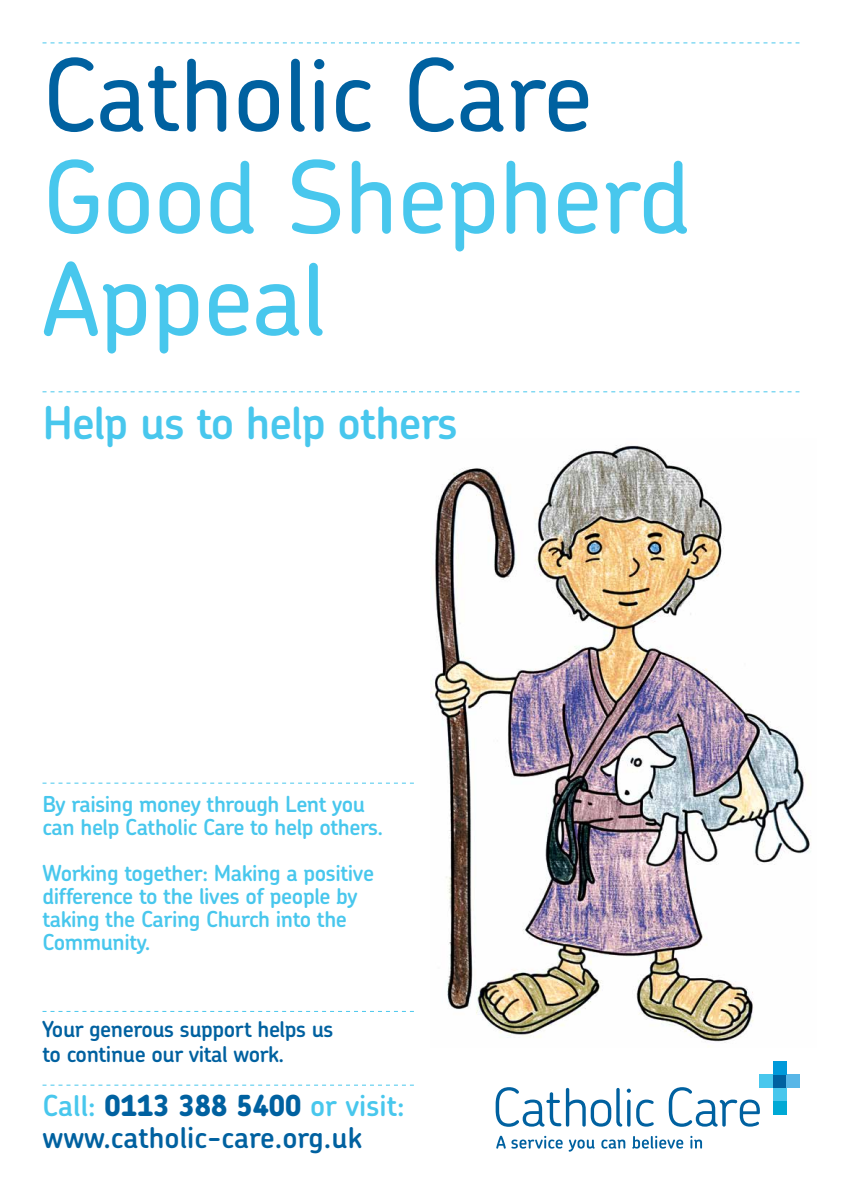
<style>
.page{position:relative;width:842px;height:1191px;background:#fff}
.page>*{position:absolute;margin:0;border:0;box-sizing:border-box;transform-origin:0 0}
.t1{font:500 100px/102px "Chevin";color:#48c7ed}
.t2{font:500 100px "Chevin";letter-spacing:-.005em;color:#0061a0}
.t3{font:600 45px "Chevin";letter-spacing:-.02em;color:#48c7ed}
.t4{font:600 29px/32px "Chevin";color:#0061a0}
.t5{font:600 22px/23px "Chevin";letter-spacing:-.02em;color:#48c7ed}
.t6{font:600 22px/25px "Chevin";letter-spacing:-.02em;color:#0061a0}
.s1{color:#48c7ed}
.s2{font-weight:800}
</style>
<div class="page">
<img style="left:431px;top:445px;width:380px;height:598px">
<svg style="left:43px;top:42px;width:756px;height:1px"></svg>
<svg style="left:496px;top:1135px;width:67px;height:13px"></svg>
<svg style="left:569px;top:1139px;width:26px;height:12px"></svg>
<svg style="left:601px;top:1139px;width:24px;height:9px"></svg>
<svg style="left:632px;top:1135px;width:51px;height:13px"></svg>
<svg style="left:690px;top:1135px;width:12px;height:13px"></svg>
<svg style="left:496px;top:1087px;width:158px;height:39px"></svg>
<svg style="left:669px;top:1087px;width:91px;height:39px"></svg>
<div style="left:773px;top:1101px;width:13px;height:13px;background:#00a9d5"></div>
<div style="left:773px;top:1087px;width:13px;height:14px;background:#48c7ed"></div>
<div style="left:773px;top:1074px;width:13px;height:13px;background:#0061a0"></div>
<div style="left:786px;top:1074px;width:13px;height:13px;background:#58b6e7"></div>
<div style="left:760px;top:1074px;width:13px;height:13px;background:#48c7ed"></div>
<div style="left:773px;top:1061px;width:13px;height:13px;background:#009ada"></div>
<svg style="left:43px;top:1084px;width:371px;height:1px"></svg>
<svg style="left:43px;top:1011px;width:371px;height:1px"></svg>
<svg style="left:43px;top:391px;width:756px;height:1px"></svg>
<svg style="left:43px;top:782px;width:371px;height:1px"></svg>
<h1 class="t2" style="left:43px;top:30px;width:552px">Catholic Care</h1>
<h1 class="t1" style="left:43px;top:144px;width:650px">Good Shepherd<br>Appeal</h1>
<h2 class="t3" style="left:43px;top:393px;width:417px">Help us to help others</h2>
<p class="t5" style="left:43px;top:791px;width:342px">By raising money through Lent you can help Catholic Care to help others.</p>
<p class="t5" style="left:43px;top:860px;width:333px">Working together: Making a positive difference to the lives of people by taking the Caring Church into the<br>Community.</p>
<p class="t6" style="left:43px;top:1016px;width:292px">Your generous support helps us to continue our vital work.</p>
<h3 class="t4" style="left:43px;top:1089px;width:364px"><span class="s1">Call:</span> <span class="s2">0113 388 5400</span> <span class="s1">or visit: </span>www.catholic-care.org.uk</h3>
</div>
